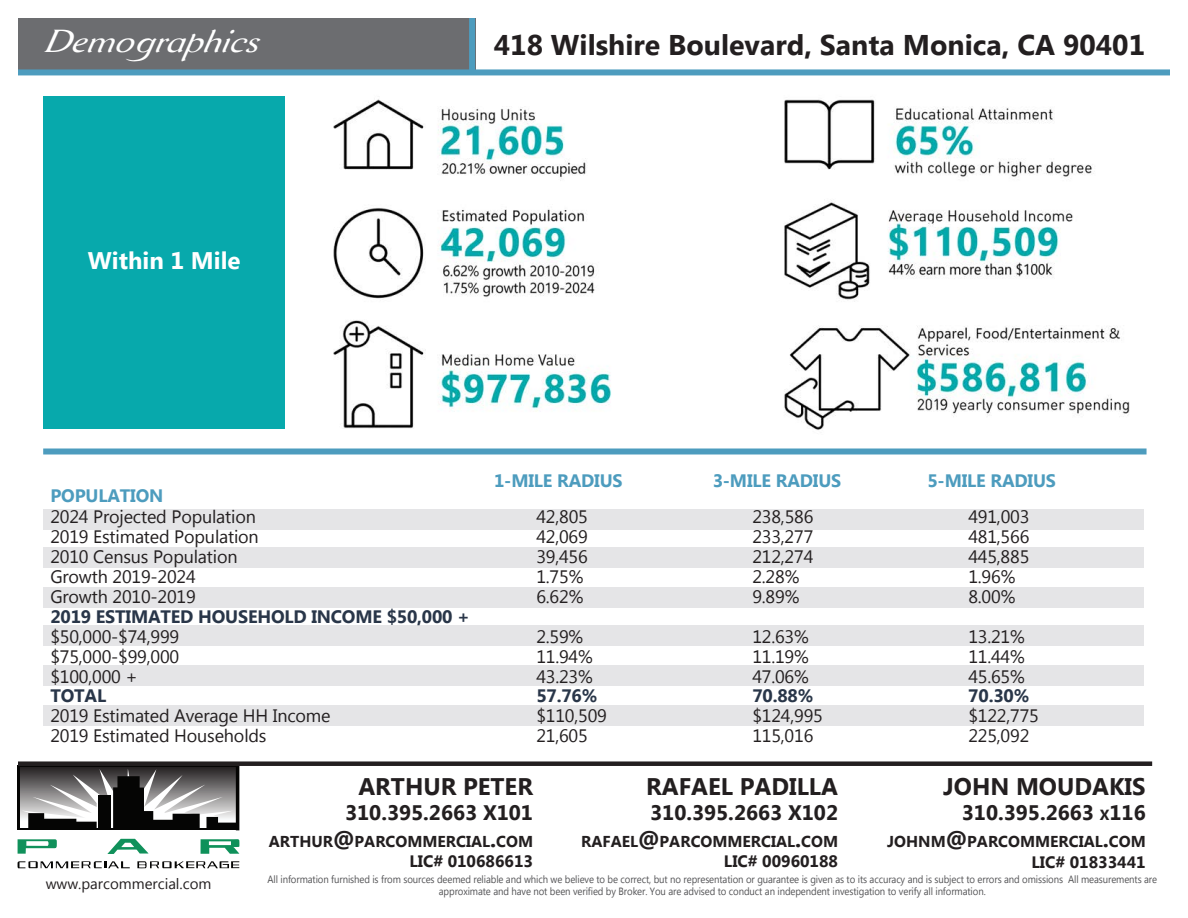
<style>
.page{position:relative;width:1188px;height:918px;background:#fff}
.page>*{position:absolute;margin:0;border:0;box-sizing:border-box;transform-origin:0 0}
.t1{font:italic expanded 33px "Aurelis ADF Script No 2 Std";color:#fff}
.t2{font:700 28.5px "Microsoft Tai Le";color:#231f20}
.t3{font:700 24px "Microsoft Tai Le";color:#231f20}
.t4{font:700 24px "Microsoft Tai Le";color:#fff}
.t5{font:700 21px "Microsoft Tai Le";color:#231f20}
.t6{font:700 21px "Microsoft Tai Le";color:#231f20}
.t7{font:18px "Microsoft New Tai Lue";letter-spacing:-.01em;color:#231f20}
.t8{font:700 18px "Microsoft New Tai Lue";letter-spacing:-.01em;color:#293649}
.t9{font:700 18px "Microsoft New Tai Lue";letter-spacing:-.01em;color:#4d9cbe}
.t10{font:700 16.5px "Microsoft Tai Le";color:#231f20}
.t11{font:700 16.5px "Microsoft Tai Le";color:#231f20}
.t12{font:700 15.75px "Microsoft Tai Le";color:#231f20}
.t13{font:15px "Microsoft Tai Le";color:#231f20}
.t14{font:10.5px/12.6px "Microsoft New Tai Lue";letter-spacing:-.01em;color:#535355;text-align:center;scale:.91 1}
.s1{font-size:22.5px}
.s2{font-size:14.7px}
</style>
<div class="page">
<hr style="left:18px;top:828px;width:221px;height:2px;background:#050504">
<hr style="left:18px;top:765px;width:2px;height:63px;background:#050504">
<hr style="left:18px;top:765px;width:220px;height:2px;background:#050504">
<svg style="left:22px;top:766px;width:217px;height:62px"></svg>
<svg style="left:18px;top:839px;width:39px;height:15px"></svg>
<svg style="left:107px;top:839px;width:41px;height:15px"></svg>
<svg style="left:201px;top:839px;width:38px;height:15px"></svg>
<svg style="left:18px;top:861px;width:112px;height:7px"></svg>
<svg style="left:137px;top:861px;width:102px;height:7px"></svg>
<div style="left:18px;top:761px;width:1134px;height:5px;background:#231f20"></div>
<div style="left:43px;top:509px;width:1101px;height:20px;background:#dfdfe1"></div>
<div style="left:43px;top:547px;width:1101px;height:21px;background:#dfdfe1"></div>
<div style="left:43px;top:587px;width:1101px;height:21px;background:#dfdfe1"></div>
<div style="left:43px;top:625px;width:1101px;height:21px;background:#dfdfe1"></div>
<div style="left:43px;top:665px;width:1101px;height:21px;background:#dfdfe1"></div>
<div style="left:43px;top:705px;width:1101px;height:21px;background:#dfdfe1"></div>
<img style="left:333px;top:99px;width:797px;height:331px">
<div style="left:43px;top:96px;width:242px;height:333px;background:#07a9ac"></div>
<div style="left:43px;top:448px;width:1104px;height:6px;background:#4d9cbe"></div>
<div style="left:18px;top:18px;width:457px;height:52px;background:#6c6d70"></div>
<div style="left:18px;top:69px;width:1152px;height:6px;background:#4d9cbe"></div>
<div style="left:469px;top:18px;width:6px;height:57px;background:#4d9cbe"></div>
<p class="t1" style="left:43px;top:21px;width:216px">Demographics</p>
<p class="t2" style="left:494px;top:29px;width:653px">418 Wilshire Boulevard, Santa Monica, CA 90401</p>
<p class="t4" style="left:88px;top:247px;width:154px">Within 1 Mile</p>
<p class="t9" style="left:494px;top:471px;width:130px">1-MILE RADIUS</p>
<p class="t9" style="left:713px;top:471px;width:130px">3-MILE RADIUS</p>
<p class="t9" style="left:927px;top:471px;width:130px">5-MILE RADIUS</p>
<p class="t9" style="left:50px;top:486px;width:115px">POPULATION</p>
<p class="t7" style="left:50px;top:506px;width:207px">2024 Projected Population</p>
<p class="t7" style="left:536px;top:506px;width:53px">42,805</p>
<p class="t7" style="left:752px;top:506px;width:63px">238,586</p>
<p class="t7" style="left:968px;top:506px;width:63px">491,003</p>
<p class="t7" style="left:50px;top:527px;width:210px">2019 Estimated Population</p>
<p class="t7" style="left:536px;top:527px;width:53px">42,069</p>
<p class="t7" style="left:752px;top:527px;width:63px">233,277</p>
<p class="t7" style="left:968px;top:527px;width:63px">481,566</p>
<p class="t7" style="left:50px;top:547px;width:189px">2010 Census Population</p>
<p class="t7" style="left:536px;top:547px;width:53px">39,456</p>
<p class="t7" style="left:752px;top:547px;width:63px">212,274</p>
<p class="t7" style="left:968px;top:547px;width:63px">445,885</p>
<p class="t7" style="left:50px;top:567px;width:147px">Growth 2019-2024</p>
<p class="t7" style="left:536px;top:567px;width:49px">1.75%</p>
<p class="t7" style="left:752px;top:567px;width:49px">2.28%</p>
<p class="t7" style="left:968px;top:567px;width:49px">1.96%</p>
<p class="t7" style="left:50px;top:586px;width:147px">Growth 2010-2019</p>
<p class="t7" style="left:536px;top:586px;width:49px">6.62%</p>
<p class="t7" style="left:752px;top:586px;width:49px">9.89%</p>
<p class="t7" style="left:968px;top:586px;width:49px">8.00%</p>
<p class="t8" style="left:50px;top:606px;width:421px">2019 ESTIMATED HOUSEHOLD INCOME $50,000 +</p>
<p class="t7" style="left:50px;top:626px;width:130px">$50,000-$74,999</p>
<p class="t7" style="left:536px;top:626px;width:49px">2.59%</p>
<p class="t7" style="left:752px;top:626px;width:58px">12.63%</p>
<p class="t7" style="left:968px;top:626px;width:58px">13.21%</p>
<p class="t7" style="left:50px;top:646px;width:130px">$75,000-$99,000</p>
<p class="t7" style="left:536px;top:646px;width:58px">11.94%</p>
<p class="t7" style="left:752px;top:646px;width:58px">11.19%</p>
<p class="t7" style="left:968px;top:646px;width:58px">11.44%</p>
<p class="t7" style="left:50px;top:666px;width:89px">$100,000 +</p>
<p class="t7" style="left:536px;top:666px;width:58px">43.23%</p>
<p class="t7" style="left:752px;top:666px;width:58px">47.06%</p>
<p class="t7" style="left:968px;top:666px;width:58px">45.65%</p>
<p class="t8" style="left:50px;top:686px;width:57px">TOTAL</p>
<p class="t8" style="left:536px;top:686px;width:62px">57.76%</p>
<p class="t8" style="left:752px;top:686px;width:62px">70.88%</p>
<p class="t8" style="left:968px;top:686px;width:62px">70.30%</p>
<p class="t7" style="left:50px;top:706px;width:282px">2019 Estimated Average HH Income</p>
<p class="t7" style="left:536px;top:706px;width:72px">$110,509</p>
<p class="t7" style="left:752px;top:706px;width:72px">$124,995</p>
<p class="t7" style="left:968px;top:706px;width:72px">$122,775</p>
<p class="t7" style="left:50px;top:726px;width:218px">2019 Estimated Households</p>
<p class="t7" style="left:536px;top:726px;width:53px">21,605</p>
<p class="t7" style="left:752px;top:726px;width:63px">115,016</p>
<p class="t7" style="left:968px;top:726px;width:63px">225,092</p>
<p class="t13" style="left:46px;top:875px;width:167px">www.parcommercial.com</p>
<h3 class="t3" style="left:358px;top:773px;width:176px">ARTHUR PETER</h3>
<p class="t5" style="left:345px;top:801px;width:189px">310.395.2663 X101</p>
<p class="t12" style="left:269px;top:833px;width:266px">ARTHUR<span class="s1">@</span>PARCOMMERCIAL<span class="s1">.</span>COM</p>
<p class="t10" style="left:409px;top:852px;width:125px">LIC# 010686613</p>
<h3 class="t3" style="left:646px;top:773px;width:193px">RAFAEL PADILLA</h3>
<p class="t5" style="left:650px;top:801px;width:189px">310.395.2663 X102</p>
<p class="t12" style="left:581px;top:833px;width:259px">RAFAEL<span class="s1">@</span>PARCOMMERCIAL<span class="s1">.</span>COM</p>
<p class="t10" style="left:724px;top:852px;width:116px">LIC# 00960188</p>
<h3 class="t3" style="left:943px;top:773px;width:204px">JOHN MOUDAKIS</h3>
<p class="t6" style="left:962px;top:801px;width:185px">310.395.2663 <span class="s2">X</span>116</p>
<p class="t12" style="left:887px;top:833px;width:260px">JOHNM<span class="s1">@</span>PARCOMMERCIAL<span class="s1">.</span>COM</p>
<p class="t11" style="left:1032px;top:853px;width:116px">LIC# 01833441</p>
<p class="t14" style="left:267px;top:874px;width:979px">All information furnished is from sources deemed reliable and which we believe to be correct, but no representation or guarantee is given as to its accuracy and is subject to errors and omissions All measurements are approximate and have not been verified by Broker. You are advised to conduct an independent investigation to verify all information.</p>
</div>
